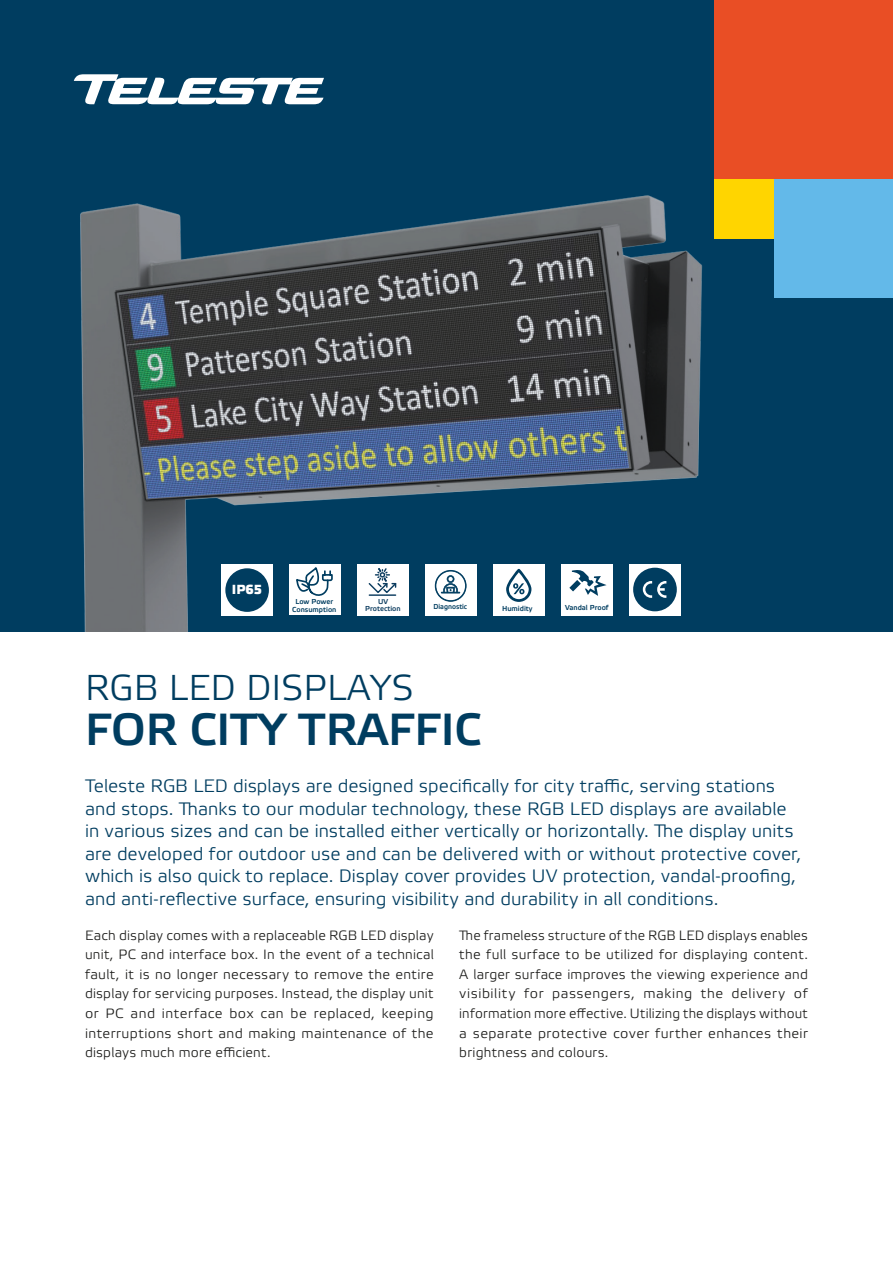
<style>
.page{position:relative;width:893px;height:1263px;background:#fff}
.page>*{position:absolute;margin:0;border:0;box-sizing:border-box;transform-origin:0 0}
.t1{font:45px "Etelka Medium Pro";color:#003d60}
.t2{font:36px "Etelka Light Pro";color:#003d60}
.t3{font:18px/22.5px "Etelka Light Pro";color:#003d60}
.t4{font:13.5px/19.5px "Etelka Light Pro";letter-spacing:.025em;color:#1d1d1b;text-align:justify}
.t5{font:700 13.2px "Etelka Medium Pro";color:#fff}
.t6{font:7.2px/8.7px "Etelka Medium Pro";color:#003d60;text-align:center}
.t7{font:7.2px/7.5px "Etelka Medium Pro";color:#0c3c5f;text-align:center}
.t8{font:7.2px "Etelka Medium Pro";color:#003d60;scale:.95 1}
</style>
<div class="page">
<div style="left:0;top:0;width:893px;height:631px;background:#003d60"></div>
<img style="left:80px;top:195px;width:642px;height:436px">
<div style="left:493px;top:564px;width:51px;height:51px;background:#fff"></div>
<svg style="left:506px;top:569px;width:25px;height:33px"></svg>
<div style="left:561px;top:564px;width:51px;height:51px;background:#fff"></div>
<svg style="left:569px;top:570px;width:38px;height:26px"></svg>
<div style="left:629px;top:564px;width:51px;height:51px;background:#fff"></div>
<div style="left:632px;top:566px;width:46px;height:46px;background:#003d60;border-radius:50%"></div>
<div style="left:631px;top:565px;width:48px;height:49px;border:2px solid #fff;border-radius:50%"></div>
<svg style="left:643px;top:581px;width:23px;height:17px"></svg>
<div style="left:221px;top:564px;width:51px;height:51px;background:#fff"></div>
<div style="left:224px;top:567px;width:46px;height:46px;background:#003d60;border-radius:50%"></div>
<div style="left:223px;top:566px;width:48px;height:48px;border:2px solid #fff;border-radius:50%"></div>
<div style="left:289px;top:564px;width:51px;height:51px;background:#fff"></div>
<svg style="left:296px;top:567px;width:37px;height:29px"></svg>
<div style="left:357px;top:564px;width:51px;height:51px;background:#fff"></div>
<svg style="left:368px;top:568px;width:29px;height:25px"></svg>
<hr style="left:369px;top:594px;width:27px;height:2px;background:#0c3c5f">
<div style="left:425px;top:564px;width:51px;height:51px;background:#fff"></div>
<svg style="left:435px;top:570px;width:32px;height:32px"></svg>
<div style="left:714px;top:0;width:179px;height:179px;background:#e94e25"></div>
<div style="left:714px;top:179px;width:60px;height:59px;background:#ffd500"></div>
<div style="left:774px;top:179px;width:119px;height:119px;background:#63b9e9"></div>
<svg style="left:74px;top:74px;width:250px;height:30px"></svg>
<p class="t5" style="left:232px;top:582px;width:32px">IP65</p>
<p class="t6" style="left:292px;top:597px;width:46px">Low Power<br>Consumption</p>
<p class="t7" style="left:365px;top:598px;width:37px">UV<br>Protection</p>
<p class="t8" style="left:434px;top:603px;width:37px">Diagnostic</p>
<p class="t6" style="left:502px;top:604px;width:32px">Humidity</p>
<p class="t6" style="left:565px;top:604px;width:45px">Vandal Proof</p>
<h2 class="t2" style="left:85px;top:668px;width:330px">RGB LED DISPLAYS</h2>
<h1 class="t1" style="left:85px;top:705px;width:398px">FOR CITY TRAFFIC</h1>
<p class="t3" style="left:85px;top:776px;width:717px">Teleste RGB LED displays are designed specifically for city traffic, serving stations and stops. Thanks to our modular technology, these RGB LED displays are available in various sizes and can be installed either vertically or horizontally. The display units are developed for outdoor use and can be delivered with or without protective cover, which is also quick to replace. Display cover provides UV protection, vandal-proofing, and anti-reflective surface, ensuring visibility and durability in all conditions.</p>
<p class="t4" style="left:85px;top:926px;width:350px">Each display comes with a replaceable RGB LED display unit, PC and interface box. In the event of a technical fault, it is no longer necessary to remove the entire display for servicing purposes. Instead, the display unit or PC and interface box can be replaced, keeping interruptions short and making maintenance of the displays much more efficient.</p>
<p class="t4" style="left:459px;top:926px;width:350px">The frameless structure of the RGB LED displays enables the full surface to be utilized for displaying content.<br>A larger surface improves the viewing experience and visibility for passengers, making the delivery of information more effective. Utilizing the displays without a separate protective cover further enhances their brightness and colours.</p>
</div>
